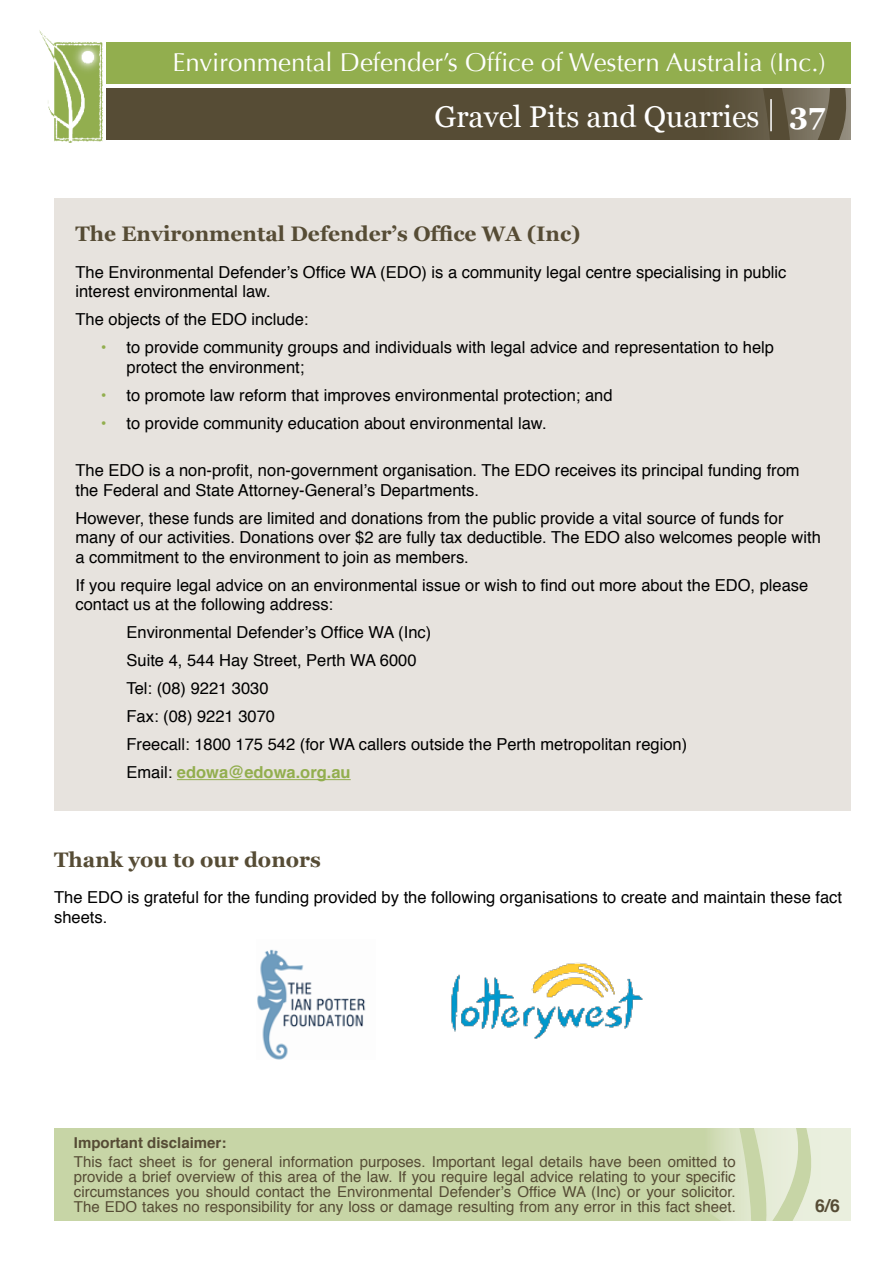
<style>
.page{position:relative;width:893px;height:1263px;background:#fff}
.page>*{position:absolute;margin:0;border:0;box-sizing:border-box;transform-origin:0 0}
.t1{font:30px "Georgia";color:#fff}
.t2{font:25.8px "Optima";color:#fff}
.t3{font:700 21px "Georgia";color:#564c35}
.t4{font:700 17.7px "Helvetica";color:#564c35}
.t5{font:16.5px/19.5px "Helvetica";color:#000}
.t6{font:15px/15px "Helvetica";color:#564c35;text-align:justify}
.t7{font:700 15px "Helvetica";color:#564c35}
.s1{font-weight:700}
.s2{color:#92ae4e}
.s3{font-weight:700;color:#92ae4e}
</style>
<div class="page">
<img style="left:39px;top:30px;width:70px;height:113px">
<div style="left:106px;top:88px;width:744px;height:51px;background:#564c35"></div>
<div style="left:54px;top:1128px;width:796px;height:93px;background:#c7d5a6"></div>
<svg style="left:712px;top:1128px;width:138px;height:93px"></svg>
<svg style="left:683px;top:42px;width:168px;height:184px"></svg>
<hr style="left:770px;top:99px;width:2px;height:32px;background:#fff">
<div style="left:106px;top:43px;width:744px;height:41px;background:#92ae4e"></div>
<div style="left:54px;top:198px;width:796px;height:613px;background:#e7e3de"></div>
<hr style="left:177px;top:779px;width:174px;height:1px;background:#92ae4e">
<img style="left:257px;top:949px;width:109px;height:111px">
<img style="left:451px;top:962px;width:192px;height:77px">
<h2 class="t2" style="left:172px;top:48px;width:655px">Environmental Defender’s Office of Western Australia (Inc.)</h2>
<h1 class="t1" style="left:435px;top:98px;width:392px">Gravel Pits and Quarries <span class="s1">37</span></h1>
<p class="t3" style="left:75px;top:220px;width:507px">The Environmental Defender’s Office WA (Inc)</p>
<p class="t5" style="left:75px;top:263px;width:712px">The Environmental Defender’s Office WA (EDO) is a community legal centre specialising in public interest environmental law.</p>
<p class="t5" style="left:75px;top:310px;width:234px">The objects of the EDO include:</p>
<p class="t5" style="left:126px;top:338px;width:649px;text-indent:-26px"><span class="s2">•</span> to provide community groups and individuals with legal advice and representation to help protect the environment;</p>
<p class="t5" style="left:101px;top:386px;width:513px"><span class="s2">•</span> to promote law reform that improves environmental protection; and</p>
<p class="t5" style="left:101px;top:414px;width:447px"><span class="s2">•</span> to provide community education about environmental law.</p>
<p class="t5" style="left:75px;top:461px;width:726px">The EDO is a non-profit, non-government organisation. The EDO receives its principal funding from the Federal and State Attorney-General’s Departments.</p>
<p class="t5" style="left:75px;top:509px;width:747px">However, these funds are limited and donations from the public provide a vital source of funds for many of our activities. Donations over $2 are fully tax deductible. The EDO also welcomes people with a commitment to the environment to join as members.</p>
<p class="t5" style="left:75px;top:576px;width:734px">If you require legal advice on an environmental issue or wish to find out more about the EDO, please contact us at the following address:</p>
<p class="t5" style="left:126px;top:619px;width:562px;line-height:28px">Environmental Defender’s Office WA (Inc)<br>Suite 4, 544 Hay Street, Perth WA 6000<br>Tel: (08) 9221 3030<br>Fax: (08) 9221 3070<br>Freecall: 1800 175 542 (for WA callers outside the Perth metropolitan region)<br>Email: <span class="s3">edowa@edowa.org.au</span></p>
<p class="t3" style="left:54px;top:846px;width:268px">Thank you to our donors</p>
<p class="t5" style="left:54px;top:888px;width:789px">The EDO is grateful for the funding provided by the following organisations to create and maintain these fact sheets.</p>
<p class="t7" style="left:74px;top:1130px;width:154px">Important disclaimer:</p>
<p class="t6" style="left:74px;top:1154px;width:663px">This fact sheet is for general information purposes. Important legal details have been omitted to provide a brief overview of this area of the law. If you require legal advice relating to your specific circumstances you should contact the Environmental Defender’s Office WA (Inc) or your solicitor.<br>The EDO takes no responsibility for any loss or damage resulting from any error in this fact sheet.</p>
<p class="t4" style="left:815px;top:1191px;width:26px">6/6</p>
</div>
